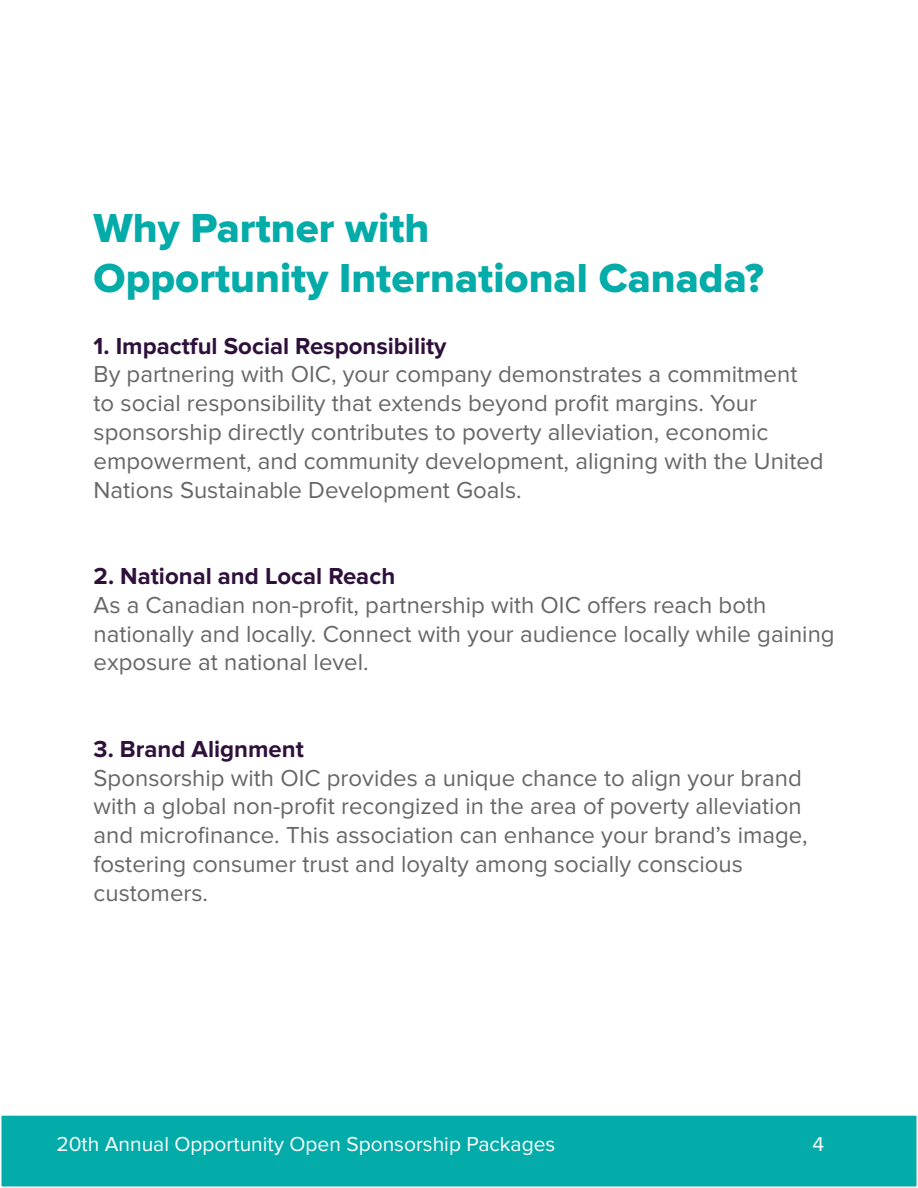
<style>
.page{position:relative;width:918px;height:1188px;background:#fff}
.page>*{position:absolute;margin:0;border:0;box-sizing:border-box;transform-origin:0 0}
.t1{font:42px/50.4px "Proxima Nova Extrabld";color:#03aba9}
.t2{font:24px/28.8px "Proxima Nova";color:#666767}
.t3{font:700 24px "Proxima Nova";color:#2e103b}
.t4{font:21px "Proxima Nova";color:#fff}
</style>
<div class="page">
<div style="left:0;top:1114px;width:918px;height:74px;background:#03aba9;border:2px solid #fff"></div>
<h1 class="t1" style="left:94px;top:205px;width:672px">Why Partner with<br>Opportunity International Canada?</h1>
<p class="t3" style="left:94px;top:332px;width:355px">1. Impactful Social Responsibility</p>
<p class="t2" style="left:94px;top:360px;width:732px">By partnering with OIC, your company demonstrates a commitment to social responsibility that extends beyond profit margins. Your sponsorship directly contributes to poverty alleviation, economic empowerment, and community development, aligning with the United Nations Sustainable Development Goals.</p>
<p class="t3" style="left:94px;top:562px;width:303px">2. National and Local Reach</p>
<p class="t2" style="left:94px;top:591px;width:743px">As a Canadian non-profit, partnership with OIC offers reach both nationally and locally. Connect with your audience locally while gaining exposure at national level.</p>
<p class="t3" style="left:94px;top:735px;width:212px">3. Brand Alignment</p>
<p class="t2" style="left:94px;top:764px;width:716px">Sponsorship with OIC provides a unique chance to align your brand with a global non-profit recongized in the area of poverty alleviation and microfinance. This association can enhance your brand’s image, fostering consumer trust and loyalty among socially conscious customers.</p>
<p class="t4" style="left:56px;top:1132px;width:500px">20th Annual Opportunity Open Sponsorship Packages</p>
<p class="t4" style="left:812px;top:1132px;width:13px">4</p>
</div>
